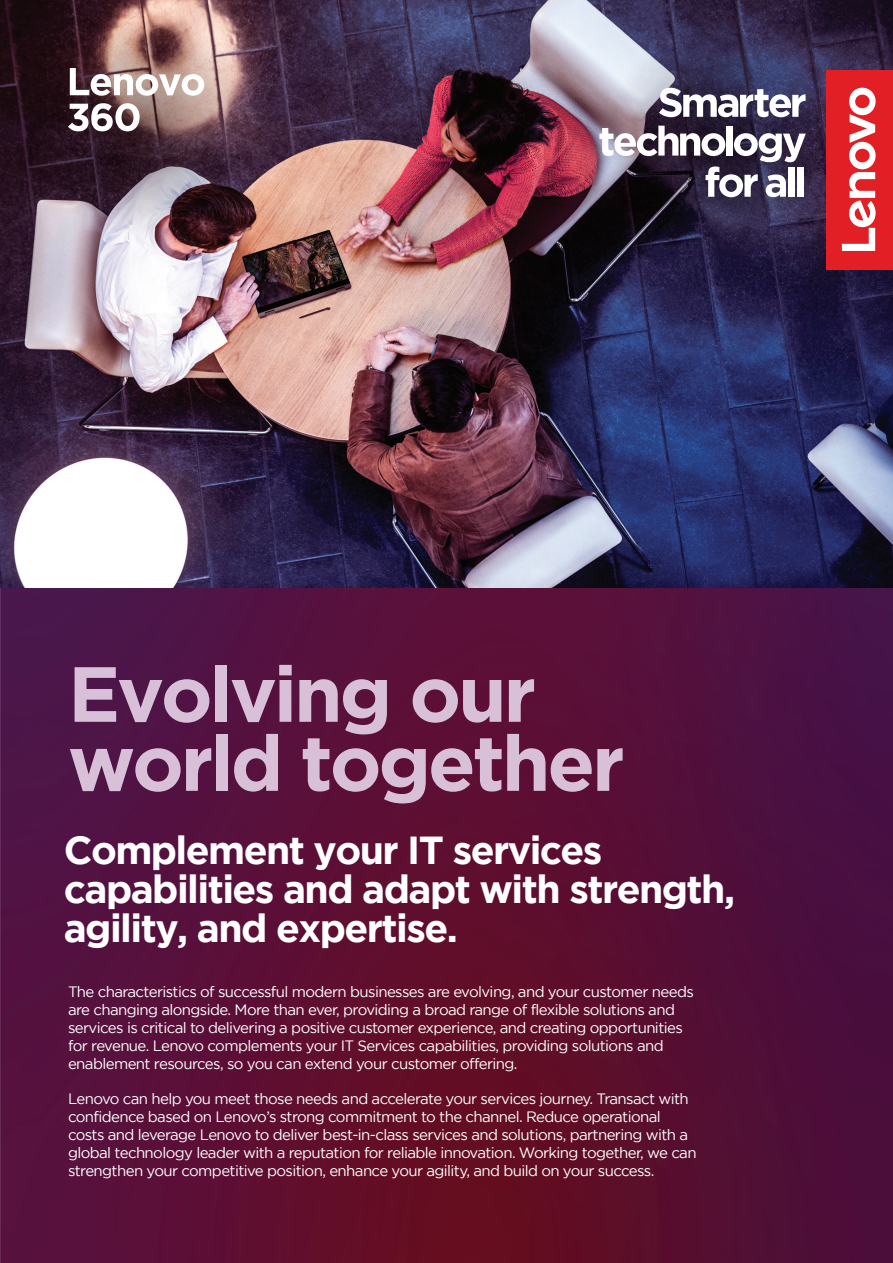
<style>
.page{position:relative;width:893px;height:1263px;background:#fff}
.page>*{position:absolute;margin:0;border:0;box-sizing:border-box;transform-origin:0 0}
.t1{font:700 78px/69px "Gotham";letter-spacing:-.04em;color:#d8c1d8}
.t2{font:700 39px/39px "Gotham";letter-spacing:-.04em;color:#fff}
.t3{font:15px/18px "Gotham";letter-spacing:-.04em;color:#fff}
</style>
<div class="page">
<img style="left:0;top:587px;width:893px;height:676px">
<img style="left:0;top:0;width:893px;height:587px">
<svg style="left:29px;top:14px;width:222px;height:221px;background:#6b5157"></svg>
<svg style="left:604px;top:30px;width:222px;height:222px;background:#443e5b"></svg>
<svg style="left:659px;top:88px;width:146px;height:29px"></svg>
<svg style="left:599px;top:126px;width:207px;height:71px"></svg>
<div style="left:788px;top:167px;width:7px;height:30px;background:#fff"></div>
<div style="left:797px;top:167px;width:7px;height:30px;background:#fff"></div>
<div style="left:827px;top:70px;width:66px;height:199px;background:#e11f25"></div>
<svg style="left:842px;top:88px;width:34px;height:163px"></svg>
<svg style="left:68px;top:103px;width:72px;height:28px"></svg>
<svg style="left:70px;top:68px;width:134px;height:28px"></svg>
<h1 class="t1" style="left:68px;top:658px;width:558px">Evolving our world together</h1>
<h2 class="t2" style="left:64px;top:830px;width:673px">Complement your IT services capabilities and adapt with strength, agility, and expertise.</h2>
<p class="t3" style="left:68px;top:982px;width:627px">The characteristics of successful modern businesses are evolving, and your customer needs are changing alongside. More than ever, providing a broad range of flexible solutions and services is critical to delivering a positive customer experience, and creating opportunities for revenue. Lenovo complements your IT Services capabilities, providing solutions and enablement resources, so you can extend your customer offering.</p>
<p class="t3" style="left:68px;top:1089px;width:630px">Lenovo can help you meet those needs and accelerate your services journey. Transact with confidence based on Lenovo’s strong commitment to the channel. Reduce operational costs and leverage Lenovo to deliver best-in-class services and solutions, partnering with a global technology leader with a reputation for reliable innovation. Working together, we can strengthen your competitive position, enhance your agility, and build on your success.</p>
</div>
